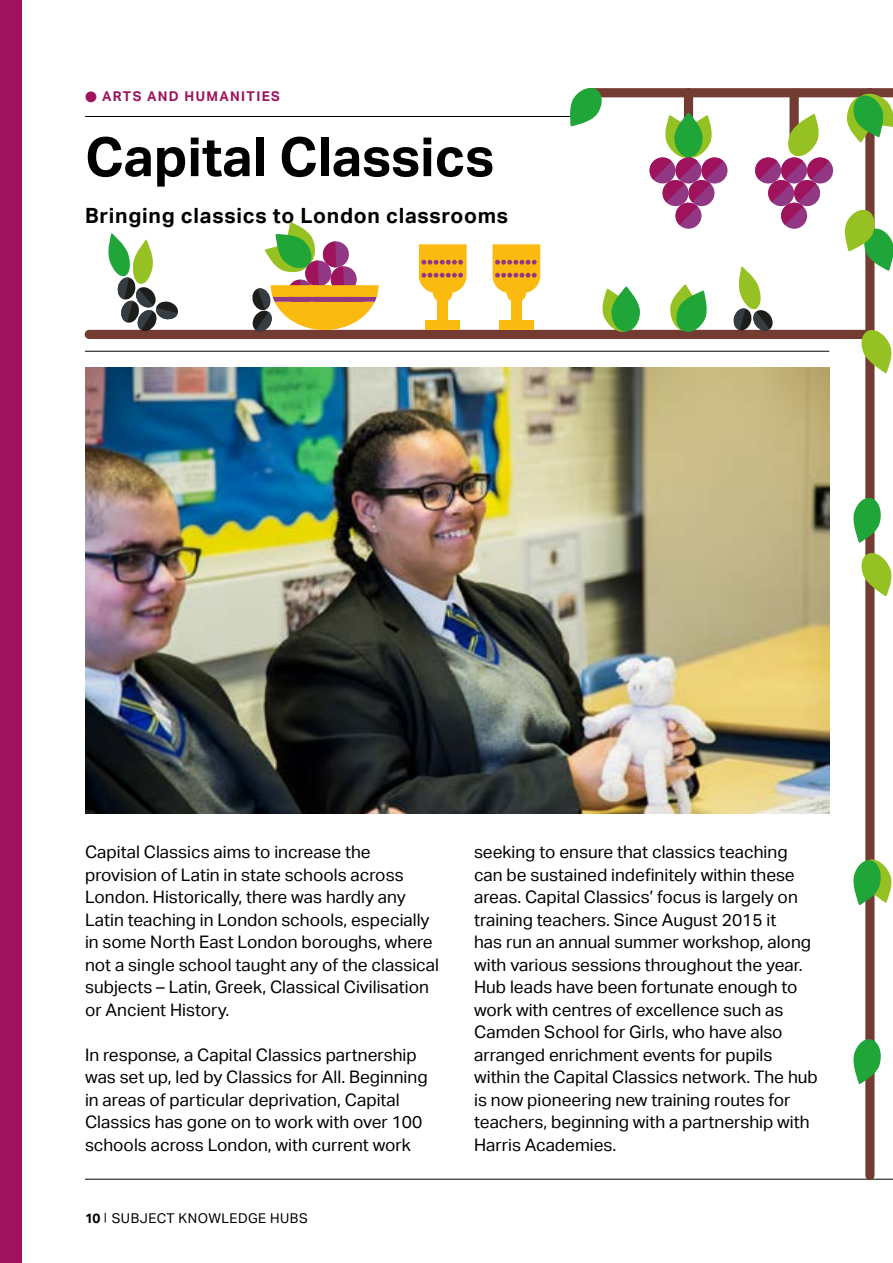
<style>
.page{position:relative;width:893px;height:1263px;background:#fff}
.page>*{position:absolute;margin:0;border:0;box-sizing:border-box;transform-origin:0 0}
.t1{font:700 54px "Aktiv Grotesk";color:#000}
.t2{font:700 21px "Aktiv Grotesk";letter-spacing:.035em;color:#000}
.t3{font:17.25px/22.5px "Aktiv Grotesk";color:#000}
.t4{font:13.5px "Aktiv Grotesk";letter-spacing:.035em;color:#000}
.t5{font:700 13.5px "Aktiv Grotesk";letter-spacing:.1em;color:#9e135c}
.s1{font-weight:700}
</style>
<div class="page">
<img style="left:85px;top:367px;width:744px;height:446px">
<hr style="left:85px;top:1179px;width:808px;height:1px;background:#000">
<hr style="left:85px;top:351px;width:744px;height:1px;background:#000">
<hr style="left:85px;top:116px;width:498px;height:1px;background:#000">
<div style="left:591px;top:88px;width:302px;height:9px;background:#733b31"></div>
<div style="left:865px;top:93px;width:9px;height:1082px;background:#733b31"></div>
<div style="left:89px;top:330px;width:779px;height:9px;background:#733b31"></div>
<div style="left:684px;top:93px;width:9px;height:61px;background:#733b31"></div>
<div style="left:701px;top:157px;width:26px;height:26px;background:#923783;border-radius:50%"></div>
<svg style="left:675px;top:203px;width:26px;height:26px"></svg>
<svg style="left:649px;top:112px;width:75px;height:113px"></svg>
<div style="left:789px;top:93px;width:10px;height:52px;background:#733b31"></div>
<div style="left:807px;top:157px;width:26px;height:26px;background:#923783;border-radius:50%"></div>
<svg style="left:781px;top:203px;width:26px;height:26px"></svg>
<svg style="left:755px;top:114px;width:74px;height:111px"></svg>
<svg style="left:251px;top:222px;width:128px;height:110px"></svg>
<svg style="left:106px;top:233px;width:73px;height:98px"></svg>
<svg style="left:670px;top:284px;width:40px;height:48px"></svg>
<svg style="left:599px;top:286px;width:41px;height:46px"></svg>
<svg style="left:732px;top:266px;width:42px;height:65px"></svg>
<svg style="left:570px;top:87px;width:33px;height:39px"></svg>
<svg style="left:845px;top:207px;width:48px;height:64px"></svg>
<svg style="left:847px;top:93px;width:46px;height:50px"></svg>
<svg style="left:859px;top:328px;width:33px;height:45px"></svg>
<svg style="left:861px;top:551px;width:31px;height:45px"></svg>
<svg style="left:853px;top:495px;width:28px;height:48px"></svg>
<svg style="left:853px;top:858px;width:39px;height:47px"></svg>
<svg style="left:853px;top:1037px;width:28px;height:47px"></svg>
<div style="left:511px;top:298px;width:10px;height:25px;background:#fbba0f"></div>
<div style="left:499px;top:320px;width:34px;height:10px;background:#fbba0f"></div>
<div style="left:507px;top:283px;width:19px;height:19px;background:#fbba0f;border-radius:50%"></div>
<svg style="left:492px;top:244px;width:48px;height:49px;background:#efb02c"></svg>
<div style="left:438px;top:298px;width:10px;height:25px;background:#fbba0f"></div>
<div style="left:426px;top:320px;width:34px;height:10px;background:#fbba0f"></div>
<div style="left:433px;top:283px;width:19px;height:19px;background:#fbba0f;border-radius:50%"></div>
<svg style="left:419px;top:244px;width:48px;height:49px;background:#efb02b"></svg>
<div style="left:0;top:0;width:21px;height:1263px;background:#9e135c"></div>
<p class="t5" style="left:85px;top:89px;width:196px">● ARTS AND HUMANITIES</p>
<h1 class="t1" style="left:85px;top:126px;width:411px">Capital Classics</h1>
<p class="t2" style="left:85px;top:203px;width:425px">Bringing classics to London classrooms</p>
<p class="t3" style="left:85px;top:841px;width:355px">Capital Classics aims to increase the provision of Latin in state schools across London. Historically, there was hardly any Latin teaching in London schools, especially in some North East London boroughs, where not a single school taught any of the classical subjects – Latin, Greek, Classical Civilisation or Ancient History.</p>
<p class="t3" style="left:85px;top:1044px;width:344px">In response, a Capital Classics partnership was set up, led by Classics for All. Beginning in areas of particular deprivation, Capital Classics has gone on to work with over 100 schools across London, with current work</p>
<p class="t4" style="left:85px;top:1210px;width:224px"><span class="s1">10</span> SUBJECT KNOWLEDGE HUBS</p>
<p class="t3" style="left:474px;top:841px;width:345px">seeking to ensure that classics teaching can be sustained indefinitely within these areas. Capital Classics’ focus is largely on training teachers. Since August 2015 it<br>has run an annual summer workshop, along with various sessions throughout the year.<br>Hub leads have been fortunate enough to work with centres of excellence such as Camden School for Girls, who have also arranged enrichment events for pupils within the Capital Classics network. The hub is now pioneering new training routes for teachers, beginning with a partnership with Harris Academies.</p>
</div>
